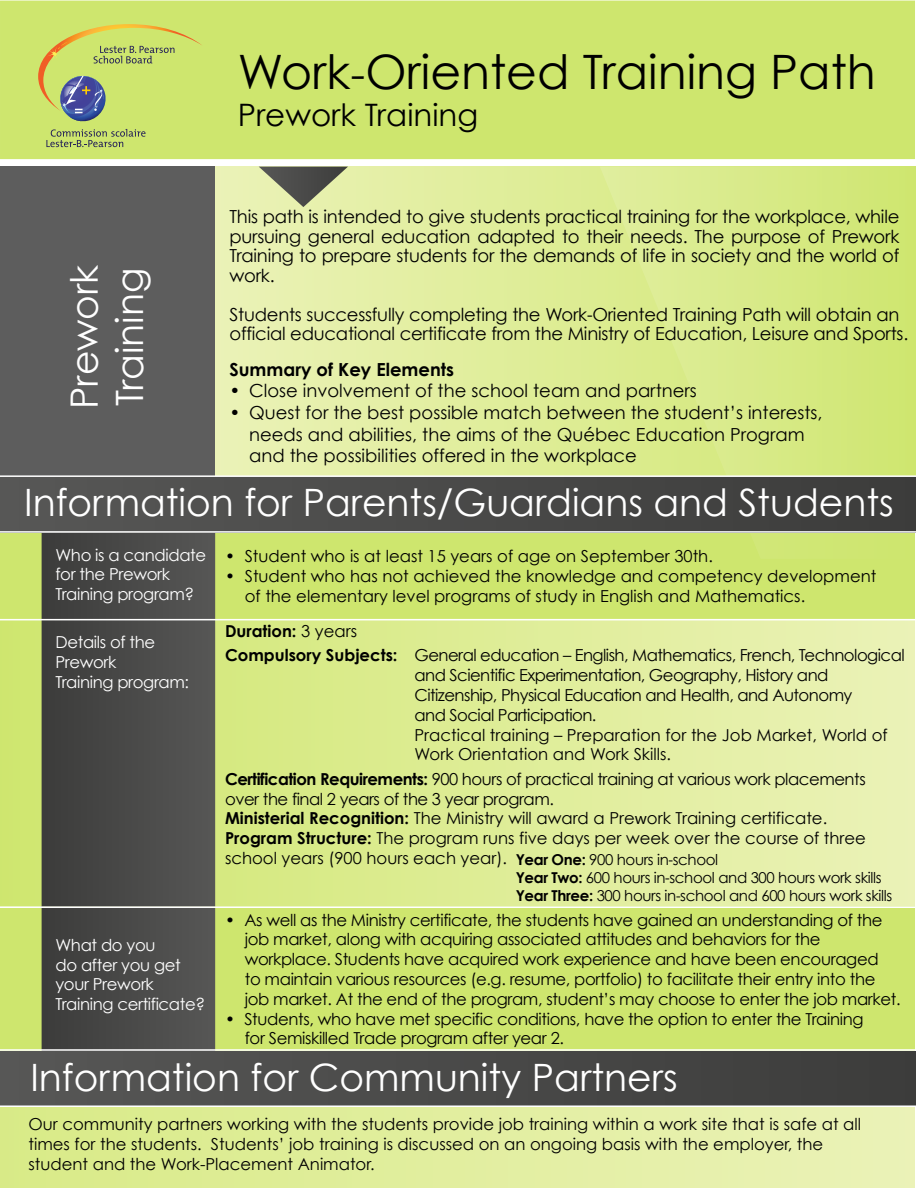
<style>
.page{position:relative;width:918px;height:1188px;background:#fff}
.page>*{position:absolute;margin:0;border:0;box-sizing:border-box;transform-origin:0 0}
.t1{font:47.4px "Century Gothic";color:#000}
.t2{font:37.65px/45.3px "Century Gothic";color:#fff}
.t3{font:30.9px "Century Gothic";color:#000}
.t4{font:18px/19.5px "Century Gothic";letter-spacing:-.015em;color:#000}
.t5{font:700 18px "Century Gothic";color:#000}
.t6{font:16.5px/19.8px "Century Gothic";letter-spacing:-.02em;color:#000}
.t7{font:16.5px/19.8px "Century Gothic";color:#000}
.t8{font:16.5px/19.8px "Century Gothic";letter-spacing:-.02em;color:#fff}
.t9{font:15px/18px "Century Gothic";letter-spacing:-.025em;color:#000}
.s1{font-family:"Chaparral Pro"}
.s2{font-family:"Myriad Pro"}
.s3{font-weight:700}
</style>
<div class="page">
<div style="left:0;top:167px;width:915px;height:344px;background:#5d5d5d"></div>
<div style="left:0;top:1px;width:915px;height:158px;background:#cee66e"></div>
<div style="left:0;top:532px;width:915px;height:88px;background:#cee66e"></div>
<div style="left:42px;top:532px;width:173px;height:88px;background:linear-gradient(to right,#3c3c3b,#575756)"></div>
<svg style="left:0;top:620px;width:915px;height:286px;background:#deec97"></svg>
<div style="left:42px;top:619px;width:173px;height:309px;background:linear-gradient(to right,#3c3c3b,#575756)"></div>
<div style="left:0;top:906px;width:915px;height:145px;background:#cee66e"></div>
<div style="left:42px;top:906px;width:173px;height:145px;background:linear-gradient(to right,#3c3c3b,#575756)"></div>
<svg style="left:215px;top:167px;width:385px;height:308px;background:#e3eea3"></svg>
<svg style="left:259px;top:167px;width:89px;height:40px;background:#989d7b"></svg>
<svg style="left:600px;top:167px;width:315px;height:308px;background:#d6e984"></svg>
<svg style="left:46px;top:129px;width:100px;height:18px"></svg>
<svg style="left:38px;top:24px;width:164px;height:98px"></svg>
<div style="left:1px;top:477px;width:914px;height:55px;background:linear-gradient(to right,#575756,#3c3c3b)"></div>
<hr style="left:0;top:475px;width:918px;height:2px;background:#fff">
<hr style="left:0;top:531px;width:918px;height:2px;background:#fff">
<hr style="left:0;top:619px;width:918px;height:1px;background:#fff">
<hr style="left:0;top:906px;width:918px;height:2px;background:#fff">
<div style="left:0;top:1058px;width:915px;height:130px;background:linear-gradient(to right,#d9ea87,#ebf2b8)"></div>
<div style="left:1px;top:1051px;width:914px;height:56px;background:linear-gradient(to right,#575756,#3c3c3b)"></div>
<hr style="left:0;top:1049px;width:918px;height:2px;background:#fff">
<hr style="left:0;top:1105px;width:918px;height:2px;background:#fff">
<h2 class="t2" style="left:61px;top:409px;width:146px;rotate:-90deg">Prework<br>Training</h2>
<h1 class="t1" style="left:238px;top:43px;width:639px">Work<span class="s1">‐</span>Oriented Training Path</h1>
<h3 class="t3" style="left:238px;top:96px;width:242px">Prework Training</h3>
<p class="t4" style="left:229px;top:207px;width:671px;text-align:justify">This path is intended to give students practical training for the workplace, while pursuing general education adapted to their needs. The purpose of Prework Training to prepare students for the demands of life in society and the world of work.</p>
<p class="t4" style="left:229px;top:304px;width:680px">Students successfully completing the Work<span class="s2">‐</span>Oriented Training Path will obtain an official educational certificate from the Ministry of Education, Leisure and Sports.</p>
<p class="t5" style="left:229px;top:358px;width:226px">Summary of Key Elements</p>
<p class="t4" style="left:229px;top:381px;width:469px">• Close involvement of the school team and partners</p>
<p class="t4" style="left:249px;top:401px;width:575px;line-height:21.6px;text-indent:-20px">• Quest for the best possible match between the student’s interests, needs and abilities, the aims of the Québec Education Program and the possibilities offered in the workplace</p>
<h2 class="t2" style="left:24px;top:479px;width:871px">Information for Parents/Guardians and Students</h2>
<p class="t8" style="left:56px;top:545px;width:152px">Who is a candidate for the Prework<br>Training program?</p>
<p class="t8" style="left:56px;top:632px;width:135px">Details of the<br>Prework<br>Training program:</p>
<p class="t7" style="left:225px;top:546px;width:489px">• Student who is at least 15 years of age on September 30th.</p>
<p class="t7" style="left:245px;top:566px;width:633px;text-indent:-20px">• Student who has not achieved the knowledge and competency development of the elementary level programs of study in English and Mathematics.</p>
<p class="t6" style="left:225px;top:619px;width:681px;line-height:24.3px"><span class="s3">Duration:</span> 3 years<br><span class="s3">Compulsory Subjects:</span> General education – English, Mathematics, French, Technological</p>
<p class="t6" style="left:415px;top:665px;width:475px">and Scientific Experimentation, Geography, History and Citizenship, Physical Education and Health, and Autonomy and Social Participation.<br>Practical training – Preparation for the Job Market, World of Work Orientation and Work Skills.</p>
<p class="t7" style="left:225px;top:769px;width:642px"><span class="s3">Certification Requirements:</span> 900 hours of practical training at various work placements over the final 2 years of the 3 year program.<br><span class="s3">Ministerial Recognition:</span> The Ministry will award a Pre<span class="s2">w</span>ork Training certificate.<br><span class="s3">Program Structure:</span> The program runs five days per week over the course of three school years (900 hours each year).</p>
<p class="t9" style="left:516px;top:850px;width:378px"><span class="s3">Year One:</span> 900 hours in<span class="s2">‐</span>school<br><span class="s3">Year Two:</span> 600 hours in<span class="s2">‐</span>school and 300 hours work skills<br><span class="s3">Year Three:</span> 300 hours in<span class="s2">‐</span>school and 600 hours work skills</p>
<p class="t8" style="left:56px;top:935px;width:151px">What do you<br>do after you get your Prework<br>Training certificate?</p>
<p class="t6" style="left:245px;top:909px;width:657px;text-indent:-20px">• As well as the Ministry certificate, the students have gained an understanding of the job market, along with acquiring associated attitudes and behaviors for the workplace. Students have acquired work experience and have been encouraged<br>to maintain various resources (e.g. resume, portfolio) to facilitate their entry into the job market. At the end of the program, student’s may choose to enter the job market.</p>
<p class="t6" style="left:245px;top:1008px;width:620px;text-indent:-20px">• Students, who have met specific conditions, have the option to enter the Training for Semiskilled Trade program after year 2.</p>
<h2 class="t2" style="left:30px;top:1054px;width:649px">Information for Community Partners</h2>
<p class="t7" style="left:28px;top:1114px;width:834px">Our community partners working with the students provide job training within a work site that is safe at all times for the students. Students’ job training is discussed on an ongoing basis with the employer, the student and the Work-Placement Animator.</p>
</div>
